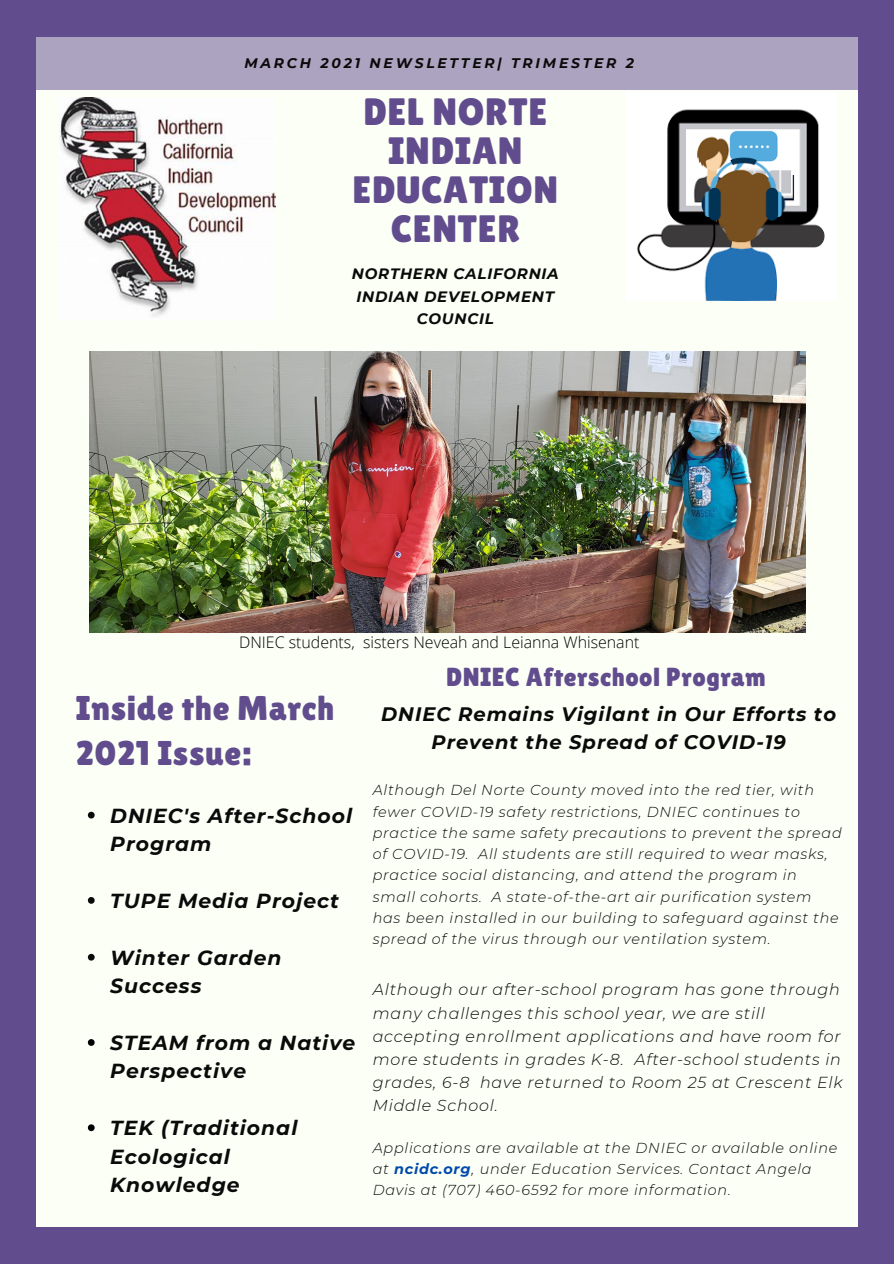
<style>
.page{position:relative;width:894px;height:1264px;background:#fff}
.page>*{position:absolute;margin:0;border:0;box-sizing:border-box;transform-origin:0 0}
.t1{font:38.1px/38.7px "Lilita One";letter-spacing:.02em;color:#614c8d;text-align:center}
.t2{font:34.35px/45px "Lilita One";letter-spacing:.02em;color:#614c8d}
.t3{font:26.1px "Lilita One";letter-spacing:.02em;color:#614c8d}
.t4{font:italic 700 20.25px/28.3px "Montserrat";letter-spacing:.05em;color:#0a0a0a}
.t5{font:italic 700 19.5px/28.2px "Montserrat";letter-spacing:.05em;color:#0a0a0a;text-align:center}
.t6{font:italic 300 15.9px/23.2px "Montserrat";letter-spacing:.05em;color:#0a0a0a}
.t7{font:300 15.9px "Open Sans";color:#000}
.t8{font:italic 700 15px/22.5px "Montserrat";letter-spacing:.05em;color:#0a0a0a;text-align:center}
.t9{font:italic 300 14.4px/21.3px "Montserrat";letter-spacing:.05em;color:#0a0a0a}
.t10{font:italic 700 13.95px "Montserrat";letter-spacing:.2em;color:#0a0a0a}
.s1{font-weight:700;color:#004aad}
</style>
<div class="page">
<div style="left:0;top:0;width:893px;height:1263px;background:#614c8d"></div>
<div style="left:37px;top:38px;width:820px;height:1189px;background:#fcfff6"></div>
<div style="left:26px;top:37px;width:831px;height:53px;background:#aca3c0"></div>
<img style="left:637px;top:109px;width:188px;height:192px">
<img style="left:60px;top:98px;width:215px;height:219px">
<img style="left:89px;top:352px;width:715px;height:280px">
<svg style="left:88px;top:811px;width:7px;height:7px"></svg>
<svg style="left:88px;top:897px;width:7px;height:6px"></svg>
<svg style="left:88px;top:953px;width:7px;height:7px"></svg>
<svg style="left:88px;top:1039px;width:7px;height:6px"></svg>
<svg style="left:88px;top:1124px;width:7px;height:7px"></svg>
<p class="t10" style="left:244px;top:55px;width:391px">MARCH 2021 NEWSLETTER| TRIMESTER 2</p>
<p class="t1" style="left:352px;top:93px;width:207px">DEL NORTE<br>INDIAN<br>EDUCATION<br>CENTER</p>
<p class="t8" style="left:352px;top:262px;width:208px">NORTHERN CALIFORNIA<br>INDIAN DEVELOPMENT<br>COUNCIL</p>
<p class="t7" style="left:239px;top:630px;width:401px">DNIEC students, sisters Neveah and Leianna Whisenant</p>
<p class="t2" style="left:76px;top:685px;width:260px">Inside the March<br>2021 Issue:</p>
<p class="t4" style="left:110px;top:801px;width:243px">DNIEC's After-School<br>Program</p>
<p class="t4" style="left:110px;top:886px;width:230px">TUPE Media Project</p>
<p class="t4" style="left:110px;top:943px;width:173px">Winter Garden<br>Success</p>
<p class="t4" style="left:110px;top:1028px;width:246px">STEAM from a Native<br>Perspective</p>
<p class="t4" style="left:110px;top:1113px;width:189px">TEK (Traditional<br>Ecological<br>Knowledge</p>
<p class="t3" style="left:446px;top:661px;width:321px">DNIEC Afterschool Program</p>
<p class="t5" style="left:381px;top:700px;width:456px">DNIEC Remains Vigilant in Our Efforts to<br>Prevent the Spread of COVID-19</p>
<p class="t9" style="left:372px;top:779px;width:470px">Although Del Norte County moved into the red tier, with fewer COVID-19 safety restrictions, DNIEC continues to practice the same safety precautions to prevent the spread of COVID-19. All students are still required to wear masks, practice social distancing, and attend the program in small cohorts. A state-of-the-art air purification system has been installed in our building to safeguard against the spread of the virus through our ventilation system.</p>
<p class="t6" style="left:372px;top:978px;width:471px">Although our after-school program has gone through many challenges this school year, we are still accepting enrollment applications and have room for more students in grades K-8. After-school students in grades, 6-8 have returned to Room 25 at Crescent Elk Middle School.</p>
<p class="t9" style="left:372px;top:1137px;width:466px">Applications are available at the DNIEC or available online at <span class="s1">ncidc.org</span>, under Education Services. Contact Angela<br>Davis at (707) 460-6592 for more information.</p>
</div>
